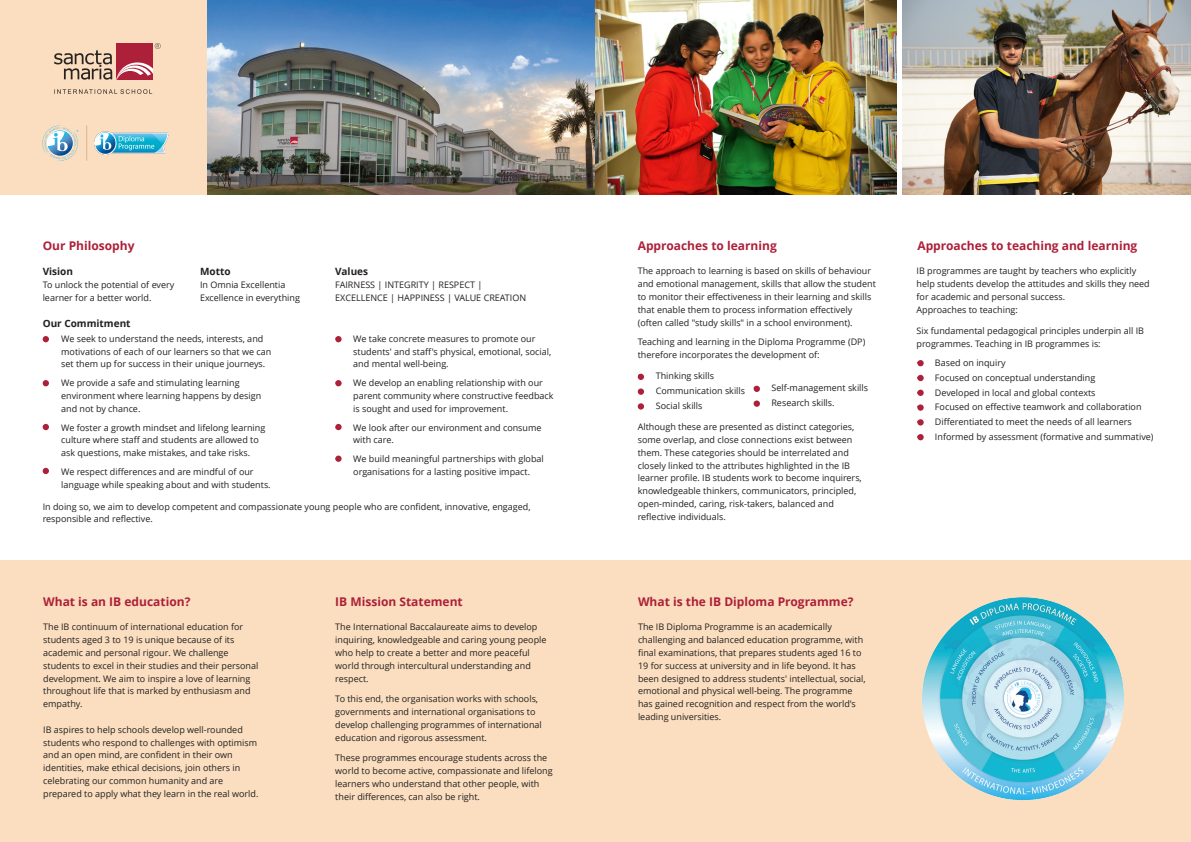
<style>
.page{position:relative;width:1191px;height:842px;background:#fff}
.page>*{position:absolute;margin:0;border:0;box-sizing:border-box;transform-origin:0 0}
.t1{font:700 12px "Open Sans";color:#ad2039}
.t2{font:700 10px "Open Sans";color:#231f20}
.t3{font:9px/12.8px "Open Sans";color:#231f20}
</style>
<div class="page">
<div style="left:0;top:560px;width:1191px;height:282px;background:#fadebf"></div>
<div style="left:0;top:0;width:1191px;height:195px;background:#fadebf"></div>
<svg style="left:43px;top:336px;width:6px;height:6px"></svg>
<svg style="left:43px;top:380px;width:6px;height:6px"></svg>
<svg style="left:335px;top:336px;width:6px;height:6px"></svg>
<svg style="left:638px;top:374px;width:6px;height:6px"></svg>
<div style="left:638px;top:388px;width:6px;height:7px;background:#ad2039;border-radius:50%"></div>
<div style="left:753px;top:386px;width:7px;height:6px;background:#ad2039;border-radius:50%"></div>
<div style="left:753px;top:400px;width:7px;height:7px;background:#ad2039;border-radius:50%"></div>
<div style="left:638px;top:403px;width:6px;height:7px;background:#ad2039;border-radius:50%"></div>
<svg style="left:917px;top:360px;width:6px;height:6px"></svg>
<svg style="left:917px;top:375px;width:6px;height:6px"></svg>
<svg style="left:917px;top:390px;width:6px;height:6px"></svg>
<div style="left:917px;top:404px;width:6px;height:7px;background:#ad2039;border-radius:50%"></div>
<svg style="left:917px;top:419px;width:6px;height:6px"></svg>
<svg style="left:917px;top:434px;width:6px;height:6px"></svg>
<svg style="left:335px;top:380px;width:6px;height:6px"></svg>
<svg style="left:335px;top:424px;width:6px;height:6px"></svg>
<svg style="left:335px;top:456px;width:6px;height:6px"></svg>
<svg style="left:43px;top:424px;width:6px;height:6px"></svg>
<svg style="left:43px;top:468px;width:6px;height:6px"></svg>
<img style="left:208px;top:0;width:387px;height:195px">
<img style="left:595px;top:0;width:302px;height:195px">
<img style="left:901px;top:0;width:290px;height:195px">
<hr style="left:897px;top:0;width:4px;height:195px;background:#fff">
<svg style="left:54px;top:89px;width:98px;height:5px"></svg>
<svg style="left:54px;top:43px;width:107px;height:37px"></svg>
<img style="left:922px;top:597px;width:202px;height:204px">
<img style="left:95px;top:132px;width:73px;height:22px">
<svg style="left:42px;top:125px;width:36px;height:36px"></svg>
<hr style="left:86px;top:125px;width:1px;height:36px;background:#dab692">
<h1 class="t1" style="left:43px;top:237px;width:93px">Our Philosophy</h1>
<p class="t2" style="left:43px;top:265px;width:32px">Vision</p>
<p class="t3" style="left:43px;top:278px;width:133px">To unlock the potential of every learner for a better world.</p>
<p class="t2" style="left:43px;top:316px;width:89px">Our Commitment</p>
<p class="t3" style="left:61px;top:332px;width:212px;text-indent:-18px">• We seek to understand the needs, interests, and motivations of each of our learners so that we can set them up for success in their unique journeys.</p>
<p class="t3" style="left:61px;top:376px;width:201px;text-indent:-18px">• We provide a safe and stimulating learning environment where learning happens by design and not by chance.</p>
<p class="t3" style="left:61px;top:421px;width:205px;text-indent:-18px">• We foster a growth mindset and lifelong learning culture where staff and students are allowed to ask questions, make mistakes, and take risks.</p>
<p class="t3" style="left:61px;top:465px;width:211px;text-indent:-18px">• We respect differences and are mindful of our language while speaking about and with students.</p>
<p class="t3" style="left:43px;top:500px;width:489px">In doing so, we aim to develop competent and compassionate young people who are confident, innovative, engaged, responsible and reflective.</p>
<p class="t2" style="left:335px;top:265px;width:34px">Values</p>
<p class="t3" style="left:335px;top:278px;width:192px">FAIRNESS | INTEGRITY | RESPECT |<br>EXCELLENCE | HAPPINESS | VALUE CREATION</p>
<p class="t3" style="left:353px;top:332px;width:199px;text-indent:-18px">• We take concrete measures to promote our students' and staff's physical, emotional, social, and mental well-being.</p>
<p class="t3" style="left:353px;top:376px;width:202px;text-indent:-18px">• We develop an enabling relationship with our parent community where constructive feedback is sought and used for improvement.</p>
<p class="t3" style="left:353px;top:421px;width:190px;text-indent:-18px">• We look after our environment and consume with care.</p>
<p class="t3" style="left:335px;top:452px;width:210px;text-align:center">• We build meaningful partnerships with global organisations for a lasting positive impact.</p>
<p class="t2" style="left:200px;top:265px;width:32px">Motto</p>
<p class="t3" style="left:200px;top:278px;width:101px">In Omnia Excellentia<br>Excellence in everything</p>
<h1 class="t1" style="left:43px;top:593px;width:149px">What is an IB education?</h1>
<h1 class="t1" style="left:335px;top:593px;width:129px">IB Mission Statement</h1>
<p class="t3" style="left:43px;top:620px;width:217px">The IB continuum of international education for students aged 3 to 19 is unique because of its academic and personal rigour. We challenge students to excel in their studies and their personal development. We aim to inspire a love of learning throughout life that is marked by enthusiasm and empathy.</p>
<p class="t3" style="left:43px;top:723px;width:217px">IB aspires to help schools develop well-rounded students who respond to challenges with optimism and an open mind, are confident in their own identities, make ethical decisions, join others in celebrating our common humanity and are prepared to apply what they learn in the real world.</p>
<p class="t3" style="left:335px;top:620px;width:213px">The International Baccalaureate aims to develop inquiring, knowledgeable and caring young people who help to create a better and more peaceful world through intercultural understanding and respect.</p>
<p class="t3" style="left:335px;top:692px;width:208px">To this end, the organisation works with schools, governments and international organisations to develop challenging programmes of international education and rigorous assessment.</p>
<p class="t3" style="left:335px;top:751px;width:219px">These programmes encourage students across the world to become active, compassionate and lifelong learners who understand that other people, with their differences, can also be right.</p>
<h1 class="t1" style="left:638px;top:237px;width:140px">Approaches to learning</h1>
<p class="t3" style="left:638px;top:265px;width:240px">The approach to learning is based on skills of behaviour and emotional management, skills that allow the student to monitor their effectiveness in their learning and skills that enable them to process information effectively (often called "study skills" in a school environment).</p>
<p class="t3" style="left:638px;top:335px;width:229px">Teaching and learning in the Diploma Programme (DP) therefore incorporates the development of:</p>
<p class="t3" style="left:638px;top:369px;width:78px">• Thinking skills</p>
<p class="t3" style="left:638px;top:384px;width:109px">• Communication skills</p>
<p class="t3" style="left:638px;top:399px;width:66px">• Social skills</p>
<p class="t3" style="left:753px;top:381px;width:116px">• Self-management skills</p>
<p class="t3" style="left:753px;top:396px;width:83px">• Research skills.</p>
<p class="t3" style="left:638px;top:420px;width:225px">Although these are presented as distinct categories, some overlap, and close connections exist between them. These categories should be interrelated and closely linked to the attributes highlighted in the IB learner profile. IB students work to become inquirers, knowledgeable thinkers, communicators, principled, open-minded, caring, risk-takers, balanced and reflective individuals.</p>
<h1 class="t1" style="left:638px;top:593px;width:217px">What is the IB Diploma Programme?</h1>
<p class="t3" style="left:638px;top:620px;width:229px">The IB Diploma Programme is an academically challenging and balanced education programme, with final examinations, that prepares students aged 16 to 19 for success at university and in life beyond. It has been designed to address students' intellectual, social, emotional and physical well-being. The programme has gained recognition and respect from the world's leading universities.</p>
<h1 class="t1" style="left:917px;top:237px;width:221px">Approaches to teaching and learning</h1>
<p class="t3" style="left:916px;top:264px;width:235px">IB programmes are taught by teachers who explicitly help students develop the attitudes and skills they need for academic and personal success.<br>Approaches to teaching:</p>
<p class="t3" style="left:916px;top:324px;width:229px">Six fundamental pedagogical principles underpin all IB programmes. Teaching in IB programmes is:</p>
<p class="t3" style="left:917px;top:356px;width:90px">• Based on inquiry</p>
<p class="t3" style="left:917px;top:371px;width:180px">• Focused on conceptual understanding</p>
<p class="t3" style="left:917px;top:386px;width:180px">• Developed in local and global contexts</p>
<p class="t3" style="left:917px;top:401px;width:226px">• Focused on effective teamwork and collaboration</p>
<p class="t3" style="left:917px;top:415px;width:216px">• Differentiated to meet the needs of all learners</p>
<p class="t3" style="left:917px;top:430px;width:238px">• Informed by assessment (formative and summative)</p>
</div>
